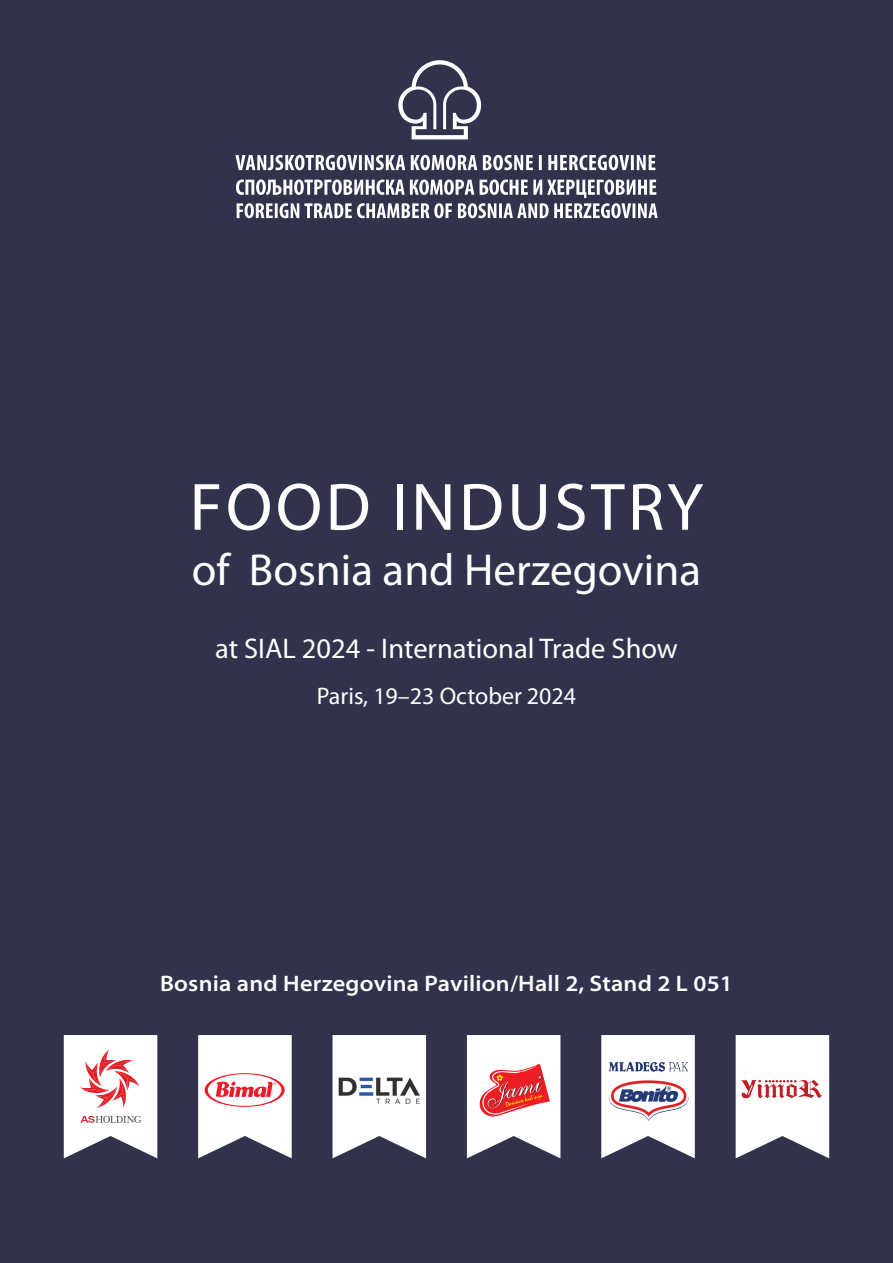
<style>
.page{position:relative;width:893px;height:1263px;background:#31324c}
.page>*{position:absolute;margin:0;border:0;box-sizing:border-box;transform-origin:0 0}
.t1{font:67.5px "Myriad Pro";letter-spacing:.05em;color:#fff}
.t2{font:45px "Myriad Pro";color:#fff}
.t3{font:28.5px "Myriad Pro";color:#fff}
.t4{font:24px "Myriad Pro";color:#fff}
.t5{font:600 semi-expanded 22.5px "Myriad Pro";letter-spacing:.01em;color:#fff}
</style>
<div class="page">
<svg style="left:333px;top:1035px;width:93px;height:123px;background:#e8e8eb"></svg>
<svg style="left:601px;top:1035px;width:94px;height:123px;background:#e0e0e4"></svg>
<svg style="left:736px;top:1035px;width:93px;height:123px;background:#e8e8eb"></svg>
<img style="left:339px;top:1077px;width:81px;height:26px">
<svg style="left:467px;top:1035px;width:93px;height:123px;background:#e7c3c5"></svg>
<img style="left:608px;top:1078px;width:80px;height:43px">
<img style="left:608px;top:1062px;width:80px;height:9px">
<img style="left:740px;top:1077px;width:85px;height:24px">
<svg style="left:64px;top:1035px;width:93px;height:123px;background:#e8d8db"></svg>
<svg style="left:235px;top:155px;width:420px;height:15px"></svg>
<svg style="left:236px;top:179px;width:422px;height:39px"></svg>
<svg style="left:398px;top:60px;width:83px;height:79px"></svg>
<svg style="left:198px;top:1035px;width:94px;height:123px;background:#eadde0"></svg>
<h1 class="t1" style="left:190px;top:465px;width:515px">FOOD INDUSTRY</h1>
<h2 class="t2" style="left:192px;top:542px;width:511px">of Bosnia and Herzegovina</h2>
<p class="t3" style="left:215px;top:631px;width:464px">at SIAL 2024 ‑ International Trade Show</p>
<p class="t4" style="left:317px;top:681px;width:261px">Paris, 19–23 October 2024</p>
<p class="t5" style="left:160px;top:970px;width:574px">Bosnia and Herzegovina Pavilion/Hall 2, Stand 2 L 051</p>
</div>
